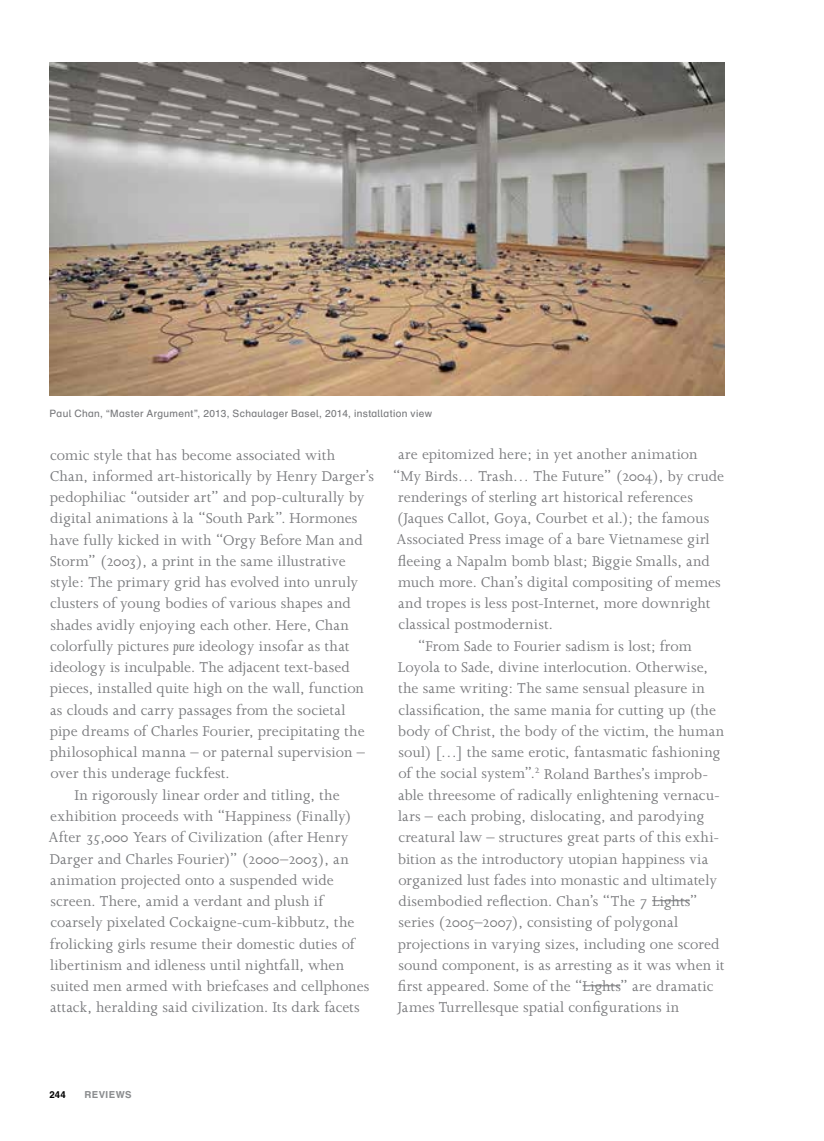
<style>
.page{position:relative;width:824px;height:1141px;background:#fff}
.page>*{position:absolute;margin:0;border:0;box-sizing:border-box;transform-origin:0 0}
.t1{font:16.28px "Joanna";letter-spacing:.01em;color:#77787b}
.t2{font:10.15px "Schulbuch Nord";letter-spacing:.035em;color:#77787b}
.t3{font:700 9.62px "Schulbuch Nord";letter-spacing:.05em;color:#8a8c8e}
.t4{font:700 9.62px "Schulbuch Nord";color:#000}
.s1{font-family:"Joanna MT Expert"}
.s2{font-style:italic}
</style>
<div class="page">
<hr style="left:652px;top:900px;width:37px;height:1px;background:#77787b">
<hr style="left:582px;top:985px;width:38px;height:1px;background:#77787b">
<img style="left:50px;top:62px;width:674px;height:334px">
<p class="t2" style="left:50px;top:407px;width:384px">Paul Chan, “Master Argument”, 2013, Schaulager Basel, 2014, installation view</p>
<p class="t1" style="left:50px;top:446px;width:286px">comic style that has become associated with</p>
<p class="t1" style="left:50px;top:467px;width:325px">Chan, informed art-historically by Henry Darger’s</p>
<p class="t1" style="left:50px;top:489px;width:316px">pedophiliac “outsider art” and pop-culturally by</p>
<p class="t1" style="left:50px;top:510px;width:309px">digital animations à la “South Park”. Hormones</p>
<p class="t1" style="left:50px;top:531px;width:314px">have fully kicked in with “Orgy Before Man and</p>
<p class="t1" style="left:50px;top:552px;width:297px">Storm” (<span class="s1">2003</span>), a print in the same illustrative</p>
<p class="t1" style="left:50px;top:574px;width:309px">style: The primary grid has evolved into unruly</p>
<p class="t1" style="left:50px;top:595px;width:302px">clusters of young bodies of various shapes and</p>
<p class="t1" style="left:50px;top:616px;width:300px">shades avidly enjoying each other. Here, Chan</p>
<p class="t1" style="left:50px;top:637px;width:301px">colorfully pictures <span class="s2">pure</span> ideology insofar as that</p>
<p class="t1" style="left:50px;top:659px;width:301px">ideology is inculpable. The adjacent text-based</p>
<p class="t1" style="left:50px;top:680px;width:316px">pieces, installed quite high on the wall, function</p>
<p class="t1" style="left:50px;top:701px;width:297px">as clouds and carry passages from the societal</p>
<p class="t1" style="left:50px;top:722px;width:316px">pipe dreams of Charles Fourier, precipitating the</p>
<p class="t1" style="left:50px;top:744px;width:316px">philosophical manna – or paternal supervision –</p>
<p class="t1" style="left:50px;top:765px;width:181px">over this underage fuckfest.</p>
<p class="t1" style="left:74px;top:786px;width:267px">In rigorously linear order and titling, the</p>
<p class="t1" style="left:50px;top:807px;width:302px">exhibition proceeds with “Happiness (Finally)</p>
<p class="t1" style="left:49px;top:829px;width:301px">After <span class="s1">35</span>,<span class="s1">000</span> Years of Civilization (after Henry</p>
<p class="t1" style="left:50px;top:850px;width:300px">Darger and Charles Fourier)” (<span class="s1">2000</span>–<span class="s1">2003</span>), an</p>
<p class="t1" style="left:50px;top:871px;width:285px">animation projected onto a suspended wide</p>
<p class="t1" style="left:50px;top:892px;width:275px">screen. There, amid a verdant and plush if</p>
<p class="t1" style="left:50px;top:914px;width:305px">coarsely pixelated Cockaigne-cum-kibbutz, the</p>
<p class="t1" style="left:50px;top:935px;width:306px">frolicking girls resume their domestic duties of</p>
<p class="t1" style="left:50px;top:956px;width:296px">libertinism and idleness until nightfall, when</p>
<p class="t1" style="left:50px;top:977px;width:320px">suited men armed with briefcases and cellphones</p>
<p class="t1" style="left:50px;top:999px;width:311px">attack, heralding said civilization. Its dark facets</p>
<p class="t1" style="left:398px;top:446px;width:301px">are epitomized here; in yet another animation</p>
<p class="t1" style="left:393px;top:467px;width:333px">“My Birds… Trash… The Future” (<span class="s1">2004</span>), by crude</p>
<p class="t1" style="left:398px;top:488px;width:296px">renderings of sterling art historical references</p>
<p class="t1" style="left:397px;top:510px;width:314px">(Jaques Callot, Goya, Courbet et al.); the famous</p>
<p class="t1" style="left:397px;top:531px;width:314px">Associated Press image of a bare Vietnamese girl</p>
<p class="t1" style="left:398px;top:552px;width:313px">fleeing a Napalm bomb blast; Biggie Smalls, and</p>
<p class="t1" style="left:398px;top:573px;width:324px">much more. Chan’s digital compositing of memes</p>
<p class="t1" style="left:398px;top:595px;width:313px">and tropes is less post-Internet, more downright</p>
<p class="t1" style="left:398px;top:616px;width:156px">classical postmodernist.</p>
<p class="t1" style="left:417px;top:637px;width:275px">“From Sade to Fourier sadism is lost; from</p>
<p class="t1" style="left:398px;top:658px;width:312px">Loyola to Sade, divine interlocution. Otherwise,</p>
<p class="t1" style="left:398px;top:680px;width:308px">the same writing: The same sensual pleasure in</p>
<p class="t1" style="left:398px;top:701px;width:319px">classification, the same mania for cutting up (the</p>
<p class="t1" style="left:398px;top:722px;width:328px">body of Christ, the body of the victim, the human</p>
<p class="t1" style="left:398px;top:743px;width:323px">soul) […] the same erotic, fantasmatic fashioning</p>
<p class="t1" style="left:398px;top:765px;width:311px">of the social system”.<sup>2</sup> Roland Barthes’s improb-</p>
<p class="t1" style="left:398px;top:786px;width:323px">able threesome of radically enlightening vernacu-</p>
<p class="t1" style="left:398px;top:807px;width:308px">lars – each probing, dislocating, and parodying</p>
<p class="t1" style="left:398px;top:829px;width:322px">creatural law – structures great parts of this exhi-</p>
<p class="t1" style="left:398px;top:850px;width:312px">bition as the introductory utopian happiness via</p>
<p class="t1" style="left:398px;top:871px;width:320px">organized lust fades into monastic and ultimately</p>
<p class="t1" style="left:398px;top:893px;width:300px">disembodied reflection. Chan’s “The <span class="s1">7</span> Lights”</p>
<p class="t1" style="left:398px;top:914px;width:281px">series (<span class="s1">2005</span>–<span class="s1">2007</span>), consisting of polygonal</p>
<p class="t1" style="left:398px;top:935px;width:323px">projections in varying sizes, including one scored</p>
<p class="t1" style="left:398px;top:956px;width:327px">sound component, is as arresting as it was when it</p>
<p class="t1" style="left:398px;top:978px;width:317px">first appeared. Some of the “Lights” are dramatic</p>
<p class="t1" style="left:397px;top:999px;width:283px">James Turrellesque spatial configurations in</p>
<p class="t4" style="left:50px;top:1088px;width:18px">244</p>
<p class="t3" style="left:84px;top:1088px;width:49px">REVIEWS</p>
</div>
